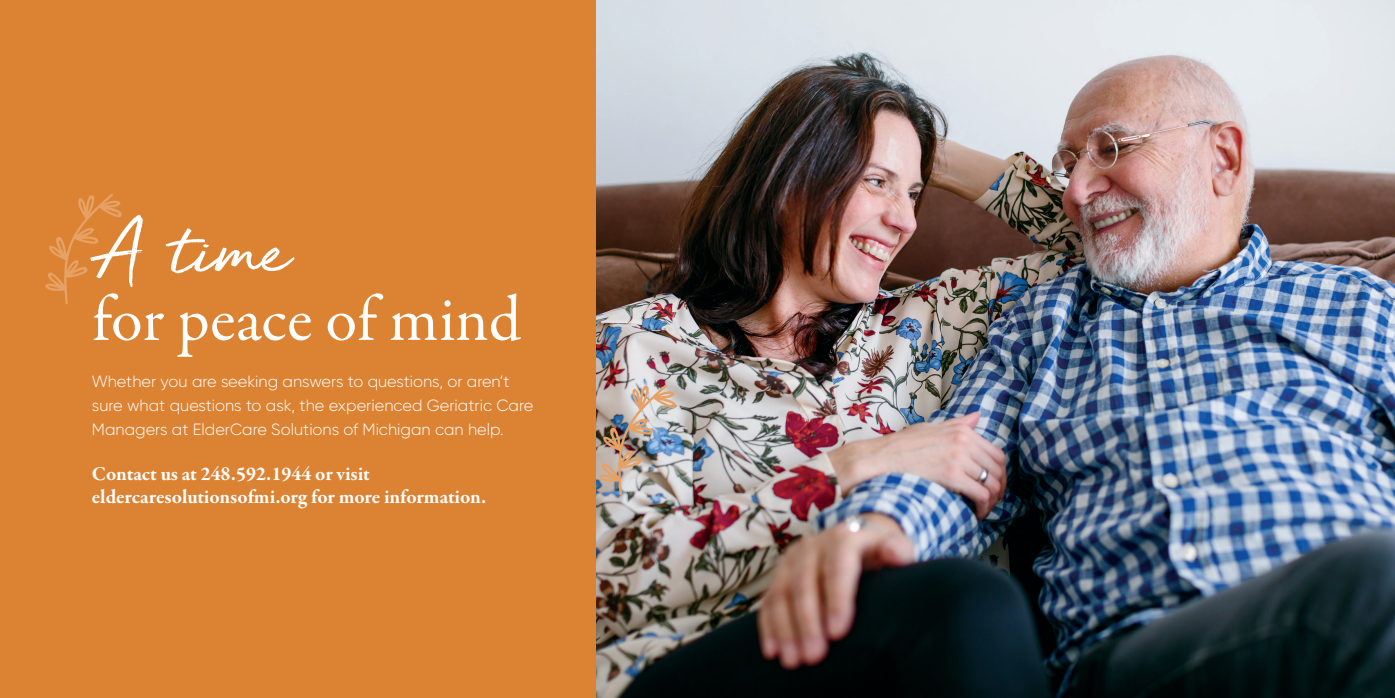
<style>
.page{position:relative;width:1395px;height:698px;background:#fff}
.page>*{position:absolute;margin:0;border:0;box-sizing:border-box;transform-origin:0 0}
.t1{font:82.25px "Golden Plains";color:#fff}
.t2{font:65px "Garamond Premr Pro";color:#fff}
.t3{font:700 20px/23.8px "Garamond Premr Pro";color:#fff}
.t4{font:300 16.25px/23.8px "Gilroy";color:#fff}
</style>
<div class="page">
<div style="left:0;top:0;width:600px;height:698px;background:#dc8233"></div>
<svg style="left:45px;top:194px;width:77px;height:111px"></svg>
<img style="left:596px;top:0;width:799px;height:698px">
<img style="left:599px;top:384px;width:79px;height:111px">
<h1 class="t1" style="left:91px;top:209px;width:201px">A time</h1>
<h2 class="t2" style="left:92px;top:280px;width:431px">for peace of mind</h2>
<p class="t4" style="left:92px;top:369px;width:443px">Whether you are seeking answers to questions, or aren’t sure what questions to ask, the experienced Geriatric Care<br>Managers at ElderCare Solutions of Michigan can help.</p>
<p class="t3" style="left:92px;top:461px;width:396px">Contact us at 248.592.1944 or visit eldercaresolutionsofmi.org for more information.</p>
</div>
